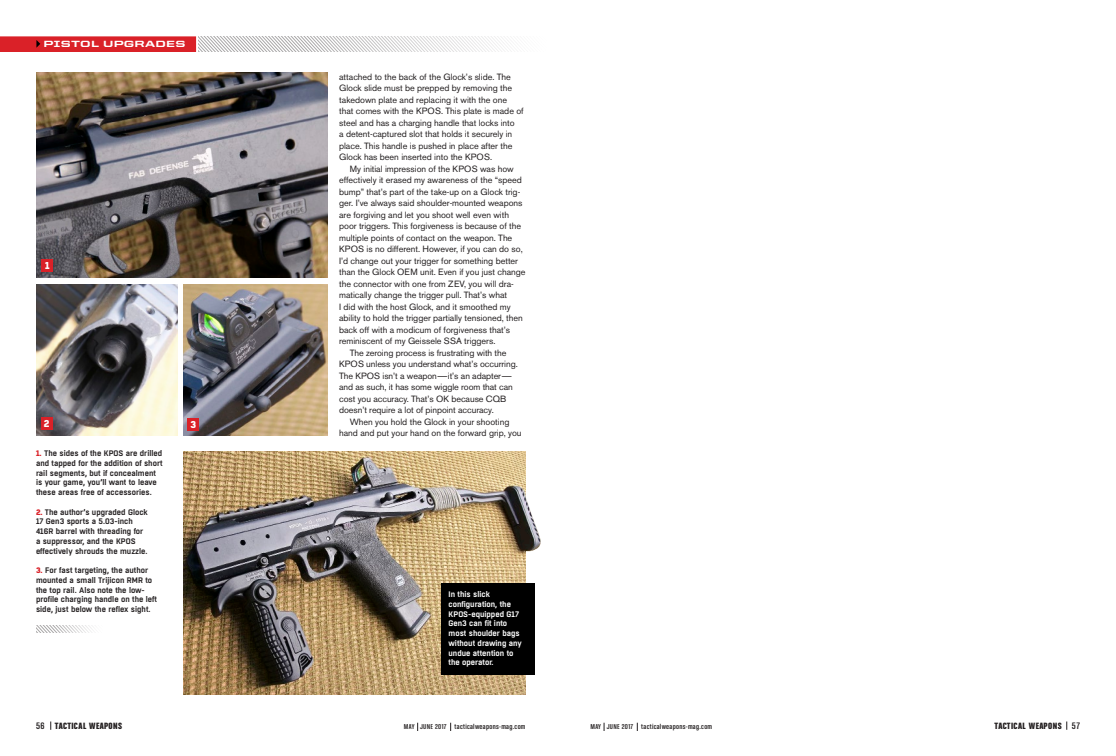
<style>
.page{position:relative;width:1116px;height:756px;background:#fff}
.page>*{position:absolute;margin:0;border:0;box-sizing:border-box;transform-origin:0 0}
.t1{font:800 10px "Boxed";color:#fff}
.t2{font:9.7px "Chalet Comprime Hong Kong Sixty";letter-spacing:.03em;color:#231f20;scale:1.15 1}
.t3{font:9px/11.5px "Akzidenz Grotesk BE";letter-spacing:-.005em;color:#231f20}
.t4{font:800 9px "United Sans Ext";letter-spacing:.025em;color:#fff}
.t5{font:600 8px/9.8px "Boxed";color:#231f20}
.t6{font:600 8px/9.8px "Boxed";color:#fff}
.t7{font:7.5px "Chalet Comprime Cologne Sixty";letter-spacing:.035em;color:#231f20;scale:1.2 1}
.s1{font-weight:800;color:#da2128}
.s2{font-family:"Chalet Comprime Cologne Sixty";font-size:10px}
</style>
<div class="page">
<img style="left:36px;top:73px;width:292px;height:204px">
<img style="left:184px;top:452px;width:342px;height:243px">
<img style="left:505px;top:486px;width:36px;height:66px">
<img style="left:184px;top:285px;width:144px;height:150px">
<img style="left:36px;top:285px;width:142px;height:150px">
<svg style="left:0;top:37px;width:511px;height:15px"></svg>
<div style="left:441px;top:584px;width:94px;height:91px;background:#000"></div>
<div style="left:42px;top:260px;width:11px;height:12px;background:#da2128"></div>
<div style="left:41px;top:418px;width:11px;height:12px;background:#da2128"></div>
<div style="left:188px;top:418px;width:11px;height:13px;background:#da2128"></div>
<svg style="left:37px;top:626px;width:56px;height:7px"></svg>
<p class="t4" style="left:43px;top:39px;width:144px">PISTOL UPGRADES</p>
<p class="t1" style="left:45px;top:259px;width:6px">1</p>
<p class="t1" style="left:44px;top:417px;width:7px">2</p>
<p class="t1" style="left:191px;top:418px;width:7px">3</p>
<p class="t5" style="left:36px;top:449px;width:128px"><span class="s1">1.</span> The sides of the KPOS are drilled and tapped for the addition of short rail segments, but if concealment is your game, you’ll want to leave these areas free of accessories.</p>
<p class="t5" style="left:36px;top:507px;width:113px"><span class="s1">2.</span> The author’s upgraded Glock<br>17 Gen3 sports a 5.03-inch<br>416R barrel with threading for a suppressor, and the KPOS effectively shrouds the muzzle.</p>
<p class="t5" style="left:36px;top:566px;width:123px"><span class="s1">3.</span> For fast targeting, the author mounted a small Trijicon RMR to the top rail. Also note the low&shy;profile charging handle on the left side, just below the reflex sight.</p>
<p class="t3" style="left:339px;top:71px;width:186px">attached to the back of the Glock’s slide. The Glock slide must be prepped by removing the takedown plate and replacing it with the one<br>that comes with the KPOS. This plate is made of steel and has a charging handle that locks into<br>a detent-captured slot that holds it securely in place. This handle is pushed in place after the Glock has been inserted into the KPOS.</p>
<p class="t3" style="left:350px;top:163px;width:165px">My initial impression of the KPOS was how</p>
<p class="t3" style="left:339px;top:174px;width:184px">effectively it erased my awareness of the “speed</p>
<p class="t3" style="left:339px;top:186px;width:183px">bump” that’s part of the take-up on a Glock trig-</p>
<p class="t3" style="left:339px;top:197px;width:185px">ger. I’ve always said shoulder-mounted weapons</p>
<p class="t3" style="left:339px;top:209px;width:171px">are forgiving and let you shoot well even with</p>
<p class="t3" style="left:339px;top:220px;width:184px">poor triggers. This forgiveness is because of the</p>
<p class="t3" style="left:339px;top:232px;width:175px">multiple points of contact on the weapon. The</p>
<p class="t3" style="left:339px;top:243px;width:185px">KPOS is no different. However, if you can do so,</p>
<p class="t3" style="left:339px;top:255px;width:180px">I’d change out your trigger for something better</p>
<p class="t3" style="left:339px;top:266px;width:188px">than the Glock OEM unit. Even if you just change</p>
<p class="t3" style="left:339px;top:278px;width:176px">the connector with one from ZEV, you will dra-</p>
<p class="t3" style="left:339px;top:289px;width:170px">matically change the trigger pull. That’s what</p>
<p class="t3" style="left:339px;top:301px;width:173px">I did with the host Glock, and it smoothed my</p>
<p class="t3" style="left:339px;top:312px;width:185px">ability to hold the trigger partially tensioned, then</p>
<p class="t3" style="left:339px;top:324px;width:172px">back off with a modicum of forgiveness that’s</p>
<p class="t3" style="left:339px;top:335px;width:158px">reminiscent of my Geissele SSA triggers.</p>
<p class="t3" style="left:350px;top:347px;width:158px">The zeroing process is frustrating with the</p>
<p class="t3" style="left:339px;top:358px;width:180px">KPOS unless you understand what’s occurring.</p>
<p class="t3" style="left:339px;top:370px;width:175px">The KPOS isn’t a weapon—it’s an adapter—</p>
<p class="t3" style="left:339px;top:381px;width:175px">and as such, it has some wiggle room that can</p>
<p class="t3" style="left:339px;top:393px;width:169px">cost you accuracy. That’s OK because CQB</p>
<p class="t3" style="left:339px;top:404px;width:156px">doesn’t require a lot of pinpoint accuracy.</p>
<p class="t3" style="left:350px;top:416px;width:161px">When you hold the Glock in your shooting</p>
<p class="t3" style="left:339px;top:427px;width:184px">hand and put your hand on the forward grip, you</p>
<p class="t6" style="left:449px;top:590px;width:75px">In this slick configuration, the<br>KPOS-equipped G17<br>Gen3 can fit into most shoulder bags without drawing any undue attention to the operator.</p>
<p class="t2" style="left:36px;top:720px;width:76px"><span class="s2">56</span> TACTICAL WEAPONS</p>
<p class="t7" style="left:404px;top:722px;width:103px">MAY JUNE 2017 tacticalweapons-mag.com</p>
<p class="t7" style="left:590px;top:722px;width:103px">MAY JUNE 2017 tacticalweapons-mag.com</p>
<p class="t2" style="left:994px;top:720px;width:76px">TACTICAL WEAPONS <span class="s2">57</span></p>
</div>
